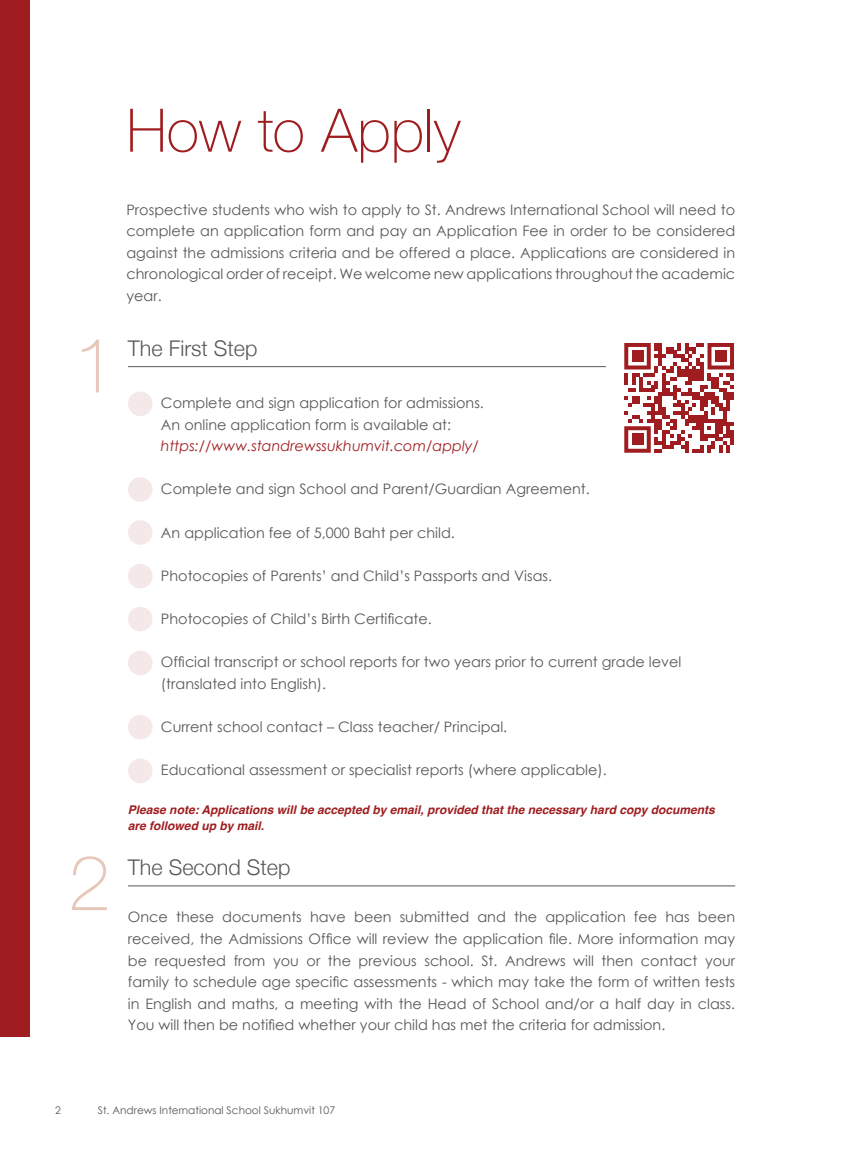
<style>
.page{position:relative;width:851px;height:1149px;background:#fff}
.page>*{position:absolute;margin:0;border:0;box-sizing:border-box;transform-origin:0 0}
.t1{font:100 76.5px "Helvetica Neue";color:#e6c7ba}
.t2{font:100 60px "Helvetica Neue";color:#9f1d20}
.t3{font:300 21.6px "Helvetica Neue";color:#57585a}
.t4{font:14.4px/21.6px "Century Gothic";color:#57585a;text-align:justify}
.t5{font:italic 700 12px/16.5px "Helvetica";color:#9f1d20}
.t6{font:10.5px "Century Gothic";color:#57585a}
.s1{font-style:italic;color:#9f1d20}
</style>
<div class="page">
<hr style="left:128px;top:366px;width:477px;height:1px;background:#57585a">
<hr style="left:128px;top:885px;width:607px;height:1px;background:#57585a">
<div style="left:128px;top:391px;width:25px;height:25px;background:#f5e8e9;border-radius:50%"></div>
<div style="left:128px;top:477px;width:25px;height:24px;background:#f5e8e9;border-radius:50%"></div>
<div style="left:128px;top:520px;width:25px;height:24px;background:#f5e8e9;border-radius:50%"></div>
<div style="left:128px;top:563px;width:25px;height:25px;background:#f5e8e9;border-radius:50%"></div>
<div style="left:128px;top:606px;width:25px;height:25px;background:#f5e8e9;border-radius:50%"></div>
<div style="left:128px;top:650px;width:25px;height:25px;background:#f5e8e9;border-radius:50%"></div>
<div style="left:128px;top:714px;width:25px;height:25px;background:#f5e8e9;border-radius:50%"></div>
<div style="left:128px;top:758px;width:25px;height:25px;background:#f5e8e9;border-radius:50%"></div>
<div style="left:0;top:0;width:30px;height:1035px;background:#9f1d20"></div>
<svg style="left:624px;top:343px;width:109px;height:109px"></svg>
<div style="left:631px;top:350px;width:12px;height:12px;background:#9f1d20"></div>
<div style="left:715px;top:350px;width:11px;height:12px;background:#9f1d20"></div>
<div style="left:631px;top:433px;width:12px;height:12px;background:#9f1d20"></div>
<p class="t1" style="left:73px;top:307px;width:44px">1</p>
<p class="t1" style="left:68px;top:824px;width:44px">2</p>
<p class="t2" style="left:126px;top:85px;width:335px">How to Apply</p>
<p class="t4" style="left:126px;top:198px;width:610px">Prospective students who wish to apply to St. Andrews International School will need to complete an application form and pay an Application Fee in order to be considered against the admissions criteria and be offered a place. Applications are considered in chronological order of receipt. We welcome new applications throughout the academic year.</p>
<p class="t3" style="left:128px;top:330px;width:131px">The First Step</p>
<p class="t4" style="left:161px;top:391px;width:324px;text-align:left">Complete and sign application for admissions.<br>An online application form is available at: <span class="s1">https://www.standrewssukhumvit.com/apply/</span></p>
<p class="t4" style="left:161px;top:478px;width:430px">Complete and sign School and Parent/Guardian Agreement.</p>
<p class="t4" style="left:161px;top:521px;width:295px">An application fee of 5,000 Baht per child.</p>
<p class="t4" style="left:161px;top:564px;width:392px">Photocopies of Parents’ and Child’s Passports and Visas.</p>
<p class="t4" style="left:161px;top:607px;width:272px">Photocopies of Child’s Birth Certificate.</p>
<p class="t4" style="left:161px;top:651px;width:522px">Official transcript or school reports for two years prior to current grade level (translated into English).</p>
<p class="t4" style="left:161px;top:715px;width:348px">Current school contact – Class teacher/ Principal.</p>
<p class="t4" style="left:161px;top:759px;width:447px">Educational assessment or specialist reports (where applicable).</p>
<p class="t5" style="left:128px;top:802px;width:588px">Please note: Applications will be accepted by email, provided that the necessary hard copy documents are followed up by mail.</p>
<p class="t3" style="left:128px;top:849px;width:164px">The Second Step</p>
<p class="t4" style="left:128px;top:905px;width:608px">Once these documents have been submitted and the application fee has been received, the Admissions Office will review the application file. More information may be requested from you or the previous school. St. Andrews will then contact your family to schedule age specific assessments - which may take the form of written tests in English and maths, a meeting with the Head of School and/or a half day in class.<br>You will then be notified whether your child has met the criteria for admission.</p>
<p class="t6" style="left:55px;top:1102px;width:7px">2</p>
<p class="t6" style="left:98px;top:1102px;width:239px">St. Andrews International School Sukhumvit 107</p>
</div>
